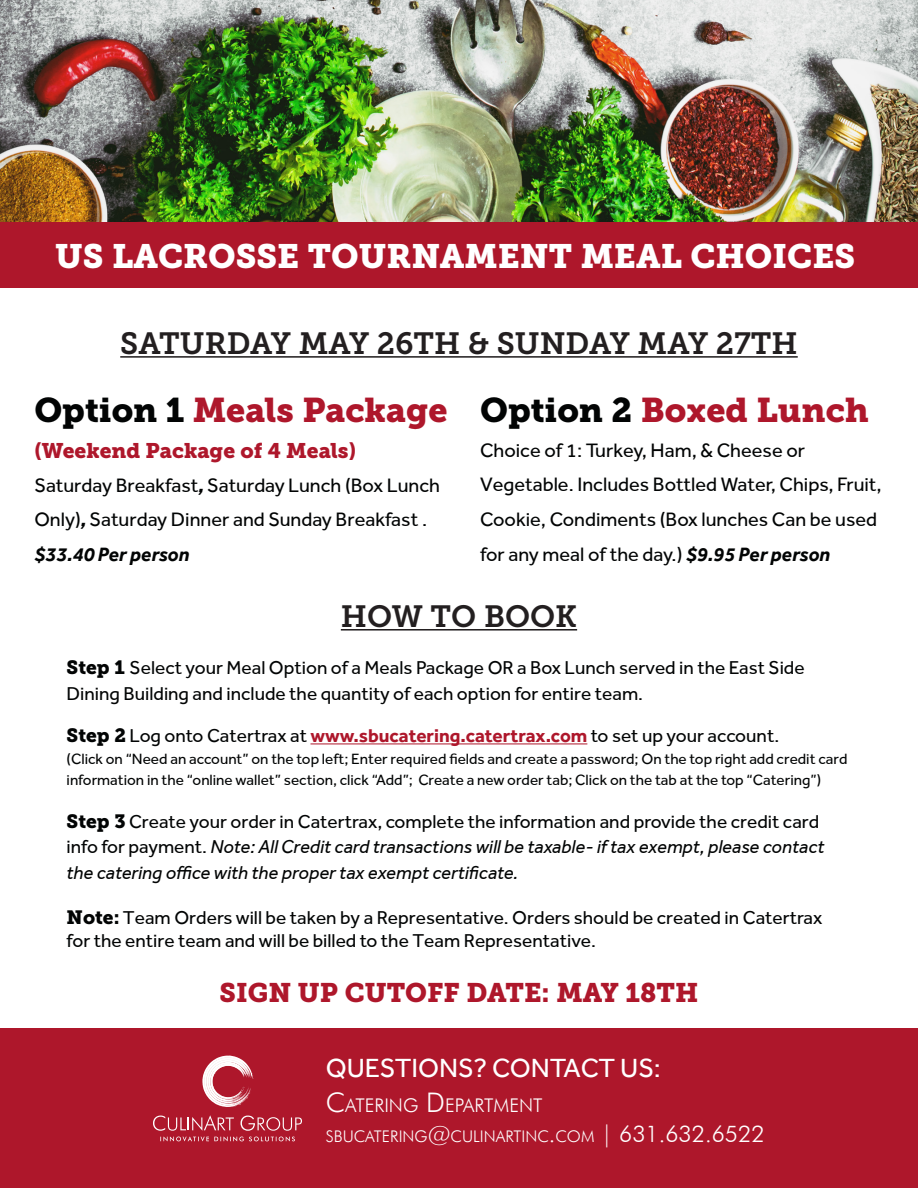
<style>
.page{position:relative;width:918px;height:1188px;background:#fff}
.page>*{position:absolute;margin:0;border:0;box-sizing:border-box;transform-origin:0 0}
.t1{font:34.05px "Museo Slab 900";color:#ae172b}
.t2{font:33.6px "Museo Slab 900";color:#fff}
.t3{font:30.6px "Museo Slab 700";color:#231f20}
.t4{font:27px "Effra";color:#fff}
.t5{font:26.7px "Museo Slab 900";color:#ae172b}
.t6{font:21px "Museo Slab 900";color:#ae172b}
.t7{font:19.95px/34.7px "Effra";color:#020404}
.t8{font:italic 700 19.95px "Effra";color:#020404}
.t9{font:19.2px/25.7px "Effra";color:#020404}
.t10{font:italic 19.2px/25.7px "Effra";color:#020404}
.t11{font:300 18.9px "Futura BT";color:#fff}
.t12{font:300 16.05px "Futura BT";color:#fff}
.t13{font:15.3px/21.1px "Effra";color:#020404}
.s1{color:#020404}
.s2{font-weight:700;font-style:italic}
.s3{font-family:"Museo Slab 900"}
.s4{font-weight:700;color:#ae172b}
.s5{font-family:"Museo Slab 900";font-style:normal}
.s6{font-style:normal}
.s7{font-size:27px}
.s8{font-size:22.95px}
</style>
<div class="page">
<img style="left:0;top:0;width:918px;height:222px">
<div style="left:0;top:1028px;width:918px;height:160px;background:#ae172b"></div>
<div style="left:0;top:222px;width:918px;height:66px;background:#ae172b"></div>
<hr style="left:120px;top:356px;width:678px;height:2px;background:#231f20">
<svg style="left:202px;top:1056px;width:51px;height:51px"></svg>
<svg style="left:153px;top:1115px;width:149px;height:26px"></svg>
<hr style="left:311px;top:743px;width:276px;height:1px;background:#ae172b">
<hr style="left:341px;top:629px;width:236px;height:2px;background:#231f20">
<p class="t2" style="left:55px;top:237px;width:802px">US LACROSSE TOURNAMENT MEAL CHOICES</p>
<p class="t3" style="left:120px;top:326px;width:679px">SATURDAY MAY 26TH &amp; SUNDAY MAY 27TH</p>
<p class="t1" style="left:34px;top:390px;width:415px"><span class="s1">Option 1</span> Meals Package</p>
<p class="t6" style="left:34px;top:438px;width:323px">(Weekend Package of 4 Meals)</p>
<p class="t7" style="left:34px;top:468px;width:407px">Saturday Breakfast<span class="s2">,</span> Saturday Lunch (Box Lunch<br>Only)<span class="s2">,</span> Saturday Dinner and Sunday Breakfast .</p>
<p class="t8" style="left:34px;top:542px;width:157px">$33.40 Per person</p>
<p class="t1" style="left:480px;top:390px;width:390px"><span class="s1">Option 2</span> Boxed Lunch</p>
<p class="t7" style="left:480px;top:433px;width:403px">Choice of 1: Turkey, Ham, &amp; Cheese or Vegetable. Includes Bottled Water, Chips, Fruit, Cookie, Condiments (Box lunches Can be used for any meal of the day.) <span class="s2">$9.95 Per person</span></p>
<p class="t3" style="left:341px;top:599px;width:238px">HOW TO BOOK</p>
<p class="t9" style="left:67px;top:655px;width:740px"><span class="s3">Step 1</span> Select your Meal Option of a Meals Package OR a Box Lunch served in the East Side<br>Dining Building and include the quantity of each option for entire team.</p>
<p class="t9" style="left:67px;top:723px;width:714px"><span class="s3">Step 2</span> Log onto Catertrax at <span class="s4">www.sbucatering.catertrax.com</span> to set up your account.</p>
<p class="t13" style="left:67px;top:748px;width:782px">(Click on “Need an account” on the top left; Enter required fields and create a password; On the top right add credit card information in the “online wallet” section, click “Add”; Create a new order tab; Click on the tab at the top “Catering”)</p>
<p class="t10" style="left:67px;top:809px;width:759px"><span class="s5">Step 3</span> <span class="s6">Create your order in Catertrax, complete the information and provide the credit card info for payment.</span> Note: All Credit card transactions will be taxable- if tax exempt, please contact the catering office with the proper tax exempt certificate.</p>
<p class="t9" style="left:67px;top:906px;width:757px;line-height:23px"><span class="s3">Note:</span> Team Orders will be taken by a Representative. Orders should be created in Catertrax for the entire team and will be billed to the Team Representative.</p>
<p class="t5" style="left:220px;top:977px;width:480px">SIGN UP CUTOFF DATE: MAY 18TH</p>
<p class="t4" style="left:326px;top:1053px;width:336px">QUESTIONS? CONTACT US:</p>
<p class="t11" style="left:326px;top:1093px;width:218px"><span class="s7">C</span>ATERING <span class="s7">D</span>EPARTMENT</p>
<p class="t12" style="left:326px;top:1126px;width:440px">SBUCATERING<span class="s8">@</span>CULINARTINC<span class="s8">.</span>COM <span class="s8">| 631.632.6522</span></p>
</div>
